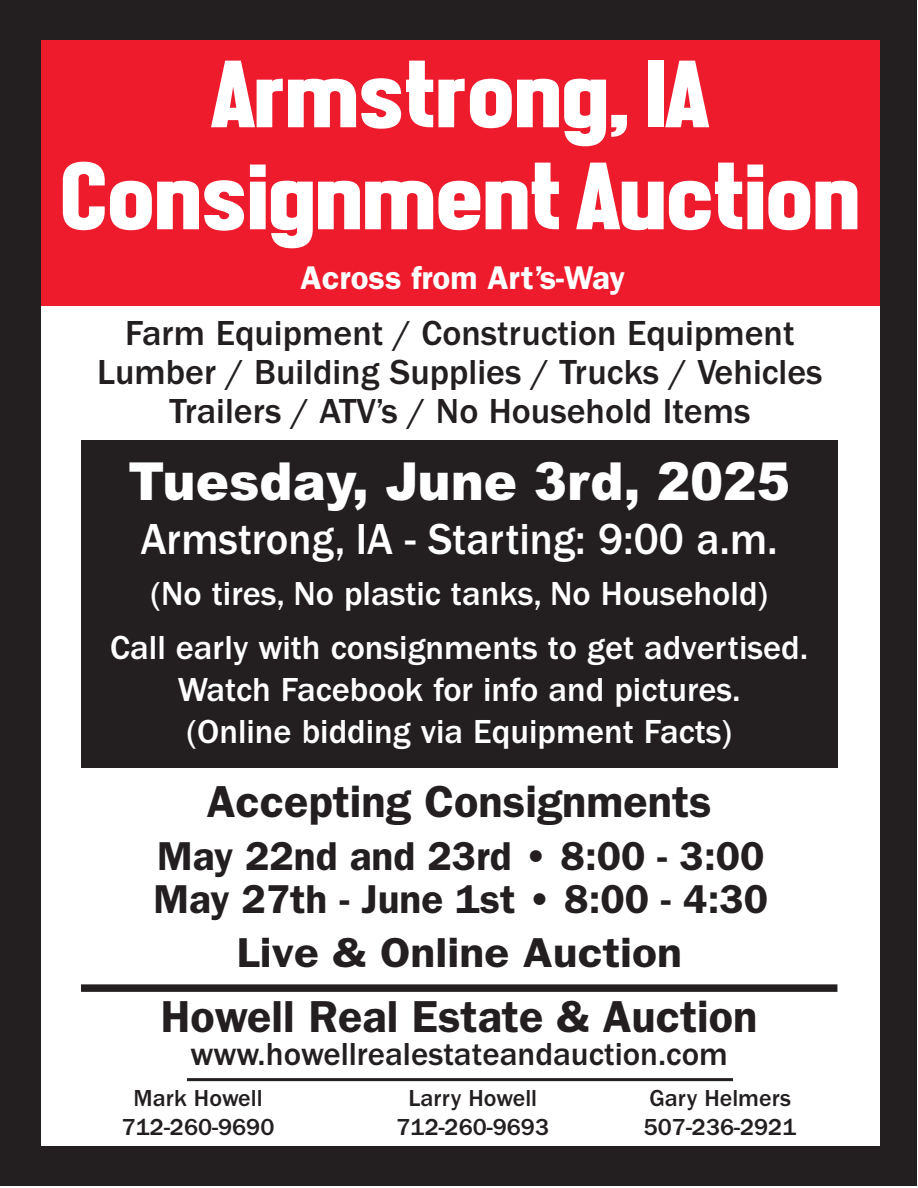
<style>
.page{position:relative;width:918px;height:1188px;background:#fff}
.page>*{position:absolute;margin:0;border:0;box-sizing:border-box;transform-origin:0 0}
.t1{font:97.5px/102px "Front Page Neue";color:#fff;text-align:center;scale:1.1 1}
.t2{font:900 52.5px "Arial";color:#fff;scale:.95 1}
.t3{font:600 45px "Franklin Gothic";color:#231f20}
.t4{font:500 45px "Franklin Gothic";color:#fff;scale:.95 1}
.t5{font:600 42px "Franklin Gothic";color:#231f20;scale:1.1 1}
.t6{font:600 40.5px/43.5px "Franklin Gothic";color:#231f20}
.t7{font:500 36px/39px "Franklin Gothic";color:#231f20;text-align:center}
.t8{font:500 34.5px/54px "Franklin Gothic";color:#fff;text-align:center}
.t9{font:500 33px "Franklin Gothic";color:#231f20}
.t10{font:600 33px "Franklin Gothic";color:#fff}
.t11{font:500 24px/28.8px "Franklin Gothic";color:#231f20;text-align:center}
</style>
<div class="page">
<div style="left:0;top:0;width:917px;height:1185px;background:#231f20"></div>
<div style="left:41px;top:56px;width:838px;height:1090px;background:#fff"></div>
<div style="left:81px;top:984px;width:756px;height:8px;background:#231f20"></div>
<hr style="left:187px;top:1078px;width:546px;height:3px;background:#231f20">
<div style="left:81px;top:440px;width:756px;height:328px;background:#231f20"></div>
<div style="left:41px;top:40px;width:838px;height:266px;background:#ee1b2d"></div>
<h1 class="t1" style="left:63px;top:43px;width:729px">Armstrong, IA<br>ConsignmentAuction</h1>
<p class="t10" style="left:301px;top:266px;width:326px">Across from Art’s-Way</p>
<p class="t7" style="left:97px;top:316px;width:727px">Farm Equipment / Construction Equipment<br>Lumber / Building Supplies / Trucks / Vehicles<br>Trailers / ATV’s / No Household Items</p>
<h2 class="t2" style="left:129px;top:451px;width:698px">Tuesday, June 3rd, 2025</h2>
<h3 class="t4" style="left:141px;top:524px;width:672px">Armstrong, IA - Starting: 9:00 a.m.</h3>
<p class="t8" style="left:110px;top:570px;width:700px">(No tires, No plastic tanks, No Household)<br>Call early with consignments to get advertised.</p>
<p class="t8" style="left:178px;top:672px;width:564px;line-height:42px;text-align:left">Watch Facebook for info and pictures. (Online bidding via Equipment Facts)</p>
<h3 class="t3" style="left:207px;top:786px;width:506px">Accepting Consignments</h3>
<p class="t6" style="left:154px;top:838px;width:616px">May 22nd and 23rd • 8:00 - 3:00<br>May 27th - June 1st • 8:00 - 4:30</p>
<p class="t5" style="left:237px;top:939px;width:406px">Live &amp; Online Auction</p>
<h3 class="t3" style="left:161px;top:1001px;width:598px">Howell Real Estate &amp; Auction</h3>
<p class="t9" style="left:191px;top:1043px;width:539px">www.howellrealestateandauction.com</p>
<p class="t11" style="left:122px;top:1085px;width:154px">Mark Howell<br>712-260-9690</p>
<p class="t11" style="left:644px;top:1085px;width:154px;text-align:left">Gary Helmers<br>507-236-2921</p>
<p class="t11" style="left:397px;top:1085px;width:154px">Larry Howell<br>712-260-9693</p>
</div>
